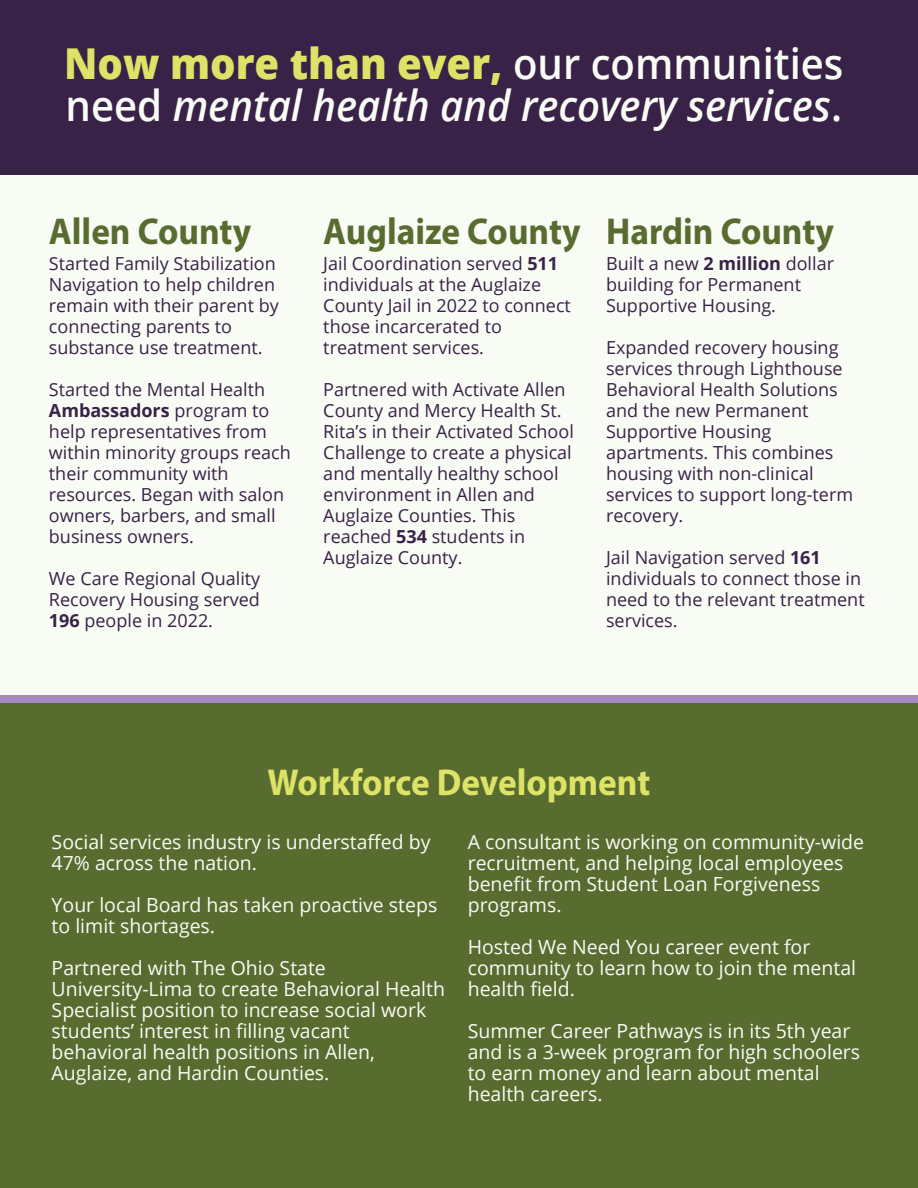
<style>
.page{position:relative;width:918px;height:1188px;background:#fff}
.page>*{position:absolute;margin:0;border:0;box-sizing:border-box;transform-origin:0 0}
.t1{font:italic 600 42.6px/42.6px "Open Sans";color:#f9fbf5;scale:.94 1}
.t2{font:700 37.5px "Myriad Pro";color:#596c30;scale:.94 1}
.t3{font:700 37.5px "Myriad Pro";color:#dce367;scale:.94 1}
.t4{font:19.5px/21px "Open Sans";color:#f9fbf5}
.t5{font:18px/21px "Open Sans";color:#382247}
.s1{font-weight:800;font-style:normal;color:#dce367}
.s2{font-style:normal}
.s3{font-weight:700}
</style>
<div class="page">
<div style="left:0;top:0;width:918px;height:175px;background:#382247"></div>
<div style="left:0;top:703px;width:918px;height:485px;background:#596c30"></div>
<div style="left:0;top:175px;width:918px;height:520px;background:#f9fbf5"></div>
<div style="left:0;top:695px;width:918px;height:8px;background:#a588bf"></div>
<h1 class="t1" style="left:64px;top:41px;width:831px"><span class="s1">Now more than ever,</span> <span class="s2">our communities need</span> mental health and recovery services<span class="s2">.</span></h1>
<h2 class="t2" style="left:49px;top:206px;width:217px">Allen County</h2>
<h2 class="t2" style="left:323px;top:206px;width:275px">Auglaize County</h2>
<p class="t5" style="left:323px;top:253px;width:249px">Jail Coordination served <span class="s3">511 </span>individuals at the Auglaize<br>County Jail in 2022 to connect those incarcerated to treatment services.</p>
<p class="t5" style="left:323px;top:379px;width:252px">Partnered with Activate Allen<br>County and Mercy Health St.<br>Rita’s in their Activated School<br>Challenge to create a physical and mentally healthy school environment in Allen and<br>Auglaize Counties. This reached <span class="s3">534</span> students in<br>Auglaize County.</p>
<p class="t5" style="left:49px;top:253px;width:231px">Started Family Stabilization<br>Navigation to help children remain with their parent by connecting parents to substance use treatment.</p>
<p class="t5" style="left:49px;top:379px;width:243px">Started the Mental Health<br><span class="s3">Ambassadors</span> program to help representatives from within minority groups reach their community with resources. Began with salon owners, barbers, and small business owners.</p>
<p class="t5" style="left:49px;top:568px;width:213px;text-align:justify">We Care Regional Quality Recovery Housing served <span class="s3">196</span> people in 2022.</p>
<h2 class="t2" style="left:606px;top:206px;width:244px">Hardin County</h2>
<p class="t5" style="left:606px;top:253px;width:229px">Built a new <span class="s3">2 million</span> dollar building for Permanent<br>Supportive Housing.</p>
<p class="t5" style="left:606px;top:337px;width:249px">Expanded recovery housing services through Lighthouse<br>Behavioral Health Solutions and the new Permanent<br>Supportive Housing apartments. This combines housing with non-clinical services to support long-term recovery.</p>
<p class="t5" style="left:606px;top:547px;width:260px">Jail Navigation served <span class="s3">161 </span>individuals to connect those in need to the relevant treatment services.</p>
<h2 class="t3" style="left:268px;top:758px;width:409px">Workforce Development</h2>
<p class="t4" style="left:52px;top:831px;width:380px">Social services industry is understaffed by<br>47% across the nation.</p>
<p class="t4" style="left:52px;top:894px;width:387px">Your local Board has taken proactive steps to limit shortages.</p>
<p class="t4" style="left:52px;top:957px;width:395px">Partnered with The Ohio State University-Lima to create Behavioral Health Specialist position to increase social work students’ interest in filling vacant behavioral health positions in Allen, Auglaize, and Hardin Counties.</p>
<p class="t4" style="left:468px;top:831px;width:398px">A consultant is working on community-wide recruitment, and helping local employees benefit from Student Loan Forgiveness programs.</p>
<p class="t4" style="left:468px;top:936px;width:390px">Hosted We Need You career event for community to learn how to join the mental health field.</p>
<p class="t4" style="left:468px;top:1020px;width:394px">Summer Career Pathways is in its 5th year and is a 3-week program for high schoolers to earn money and learn about mental health careers.</p>
</div>
